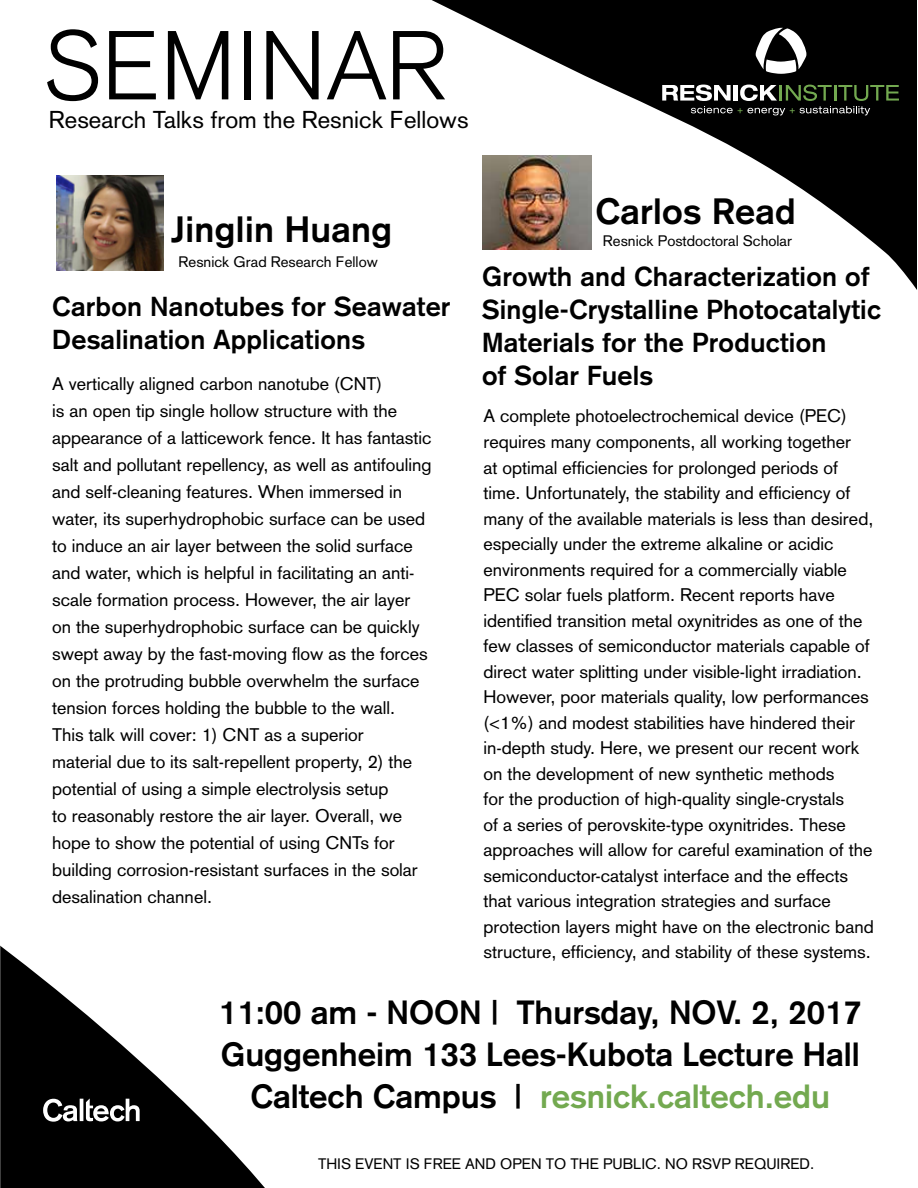
<style>
.page{position:relative;width:918px;height:1188px;background:#fff}
.page>*{position:absolute;margin:0;border:0;box-sizing:border-box;transform-origin:0 0}
.t1{font:300 96px "Akzidenz Grotesk";letter-spacing:.01em;color:#000}
.t2{font:700 36px "Akzidenz Grotesk";letter-spacing:.01em;color:#000}
.t3{font:700 33px/42px "Akzidenz Grotesk";color:#000;text-align:center}
.t4{font:700 27px/33px "Akzidenz Grotesk";letter-spacing:.01em;color:#000}
.t5{font:24px "Akzidenz Grotesk";color:#000}
.t6{font:18px/25.5px "Akzidenz Grotesk";color:#000}
.t7{font:15px "Akzidenz Grotesk";color:#000}
.s1{color:#73a950}
</style>
<div class="page">
<svg style="left:431px;top:0;width:486px;height:290px"></svg>
<svg style="left:0;top:945px;width:265px;height:243px;fill:#000"></svg>
<svg style="left:662px;top:85px;width:237px;height:30px;background:#3c4139"></svg>
<svg style="left:756px;top:28px;width:50px;height:46px"></svg>
<svg style="left:43px;top:1098px;width:97px;height:24px"></svg>
<img style="left:482px;top:155px;width:109px;height:95px">
<img style="left:56px;top:176px;width:108px;height:94px">
<h1 class="t1" style="left:43px;top:10px;width:404px">SEMINAR</h1>
<h3 class="t5" style="left:49px;top:105px;width:421px">Research Talks from the Resnick Fellows</h3>
<h2 class="t2" style="left:171px;top:208px;width:223px">Jinglin Huang</h2>
<p class="t7" style="left:179px;top:253px;width:201px">Resnick Grad Research Fellow</p>
<h3 class="t4" style="left:52px;top:290px;width:400px">Carbon Nanotubes for Seawater<br>Desalination Applications</h3>
<p class="t6" style="left:52px;top:371px;width:331px">A vertically aligned carbon nanotube (CNT)</p>
<h2 class="t2" style="left:595px;top:190px;width:202px">Carlos Read</h2>
<p class="t7" style="left:603px;top:232px;width:191px">Resnick Postdoctoral Scholar</p>
<h3 class="t4" style="left:482px;top:259px;width:400px">Growth and Characterization of<br>Single-Crystalline Photocatalytic<br>Materials for the Production</h3>
<h3 class="t4" style="left:482px;top:358px;width:173px">of Solar Fuels</h3>
<p class="t6" style="left:52px;top:397px;width:381px;line-height:27px">is an open tip single hollow structure with the appearance of a latticework fence. It has fantastic salt and pollutant repellency, as well as antifouling and self-cleaning features. When immersed in water, its superhydrophobic surface can be used to induce an air layer between the solid surface and water, which is helpful in facilitating an anti&shy;scale formation process. However, the air layer on the superhydrophobic surface can be quickly swept away by the fast-moving flow as the forces on the protruding bubble overwhelm the surface tension forces holding the bubble to the wall.<br>This talk will cover: 1) CNT as a superior<br>material due to its salt-repellent property, 2) the potential of using a simple electrolysis setup<br>to reasonably restore the air layer. Overall, we hope to show the potential of using CNTs for building corrosion-resistant surfaces in the solar desalination channel.</p>
<p class="t6" style="left:484px;top:403px;width:392px">A complete photoelectrochemical device (PEC) requires many components, all working together<br>at optimal efficiencies for prolonged periods of time. Unfortunately, the stability and efficiency of many of the available materials is less than desired, especially under the extreme alkaline or acidic environments required for a commercially viable PEC solar fuels platform. Recent reports have identified transition metal oxynitrides as one of the few classes of semiconductor materials capable of direct water splitting under visible-light irradiation.<br>However, poor materials quality, low performances (&lt;1%) and modest stabilities have hindered their in-depth study. Here, we present our recent work on the development of new synthetic methods<br>for the production of high-quality single-crystals<br>of a series of perovskite-type oxynitrides. These approaches will allow for careful examination of the semiconductor-catalyst interface and the effects that various integration strategies and surface protection layers might have on the electronic band structure, efficiency, and stability of these systems.</p>
<h3 class="t3" style="left:219px;top:991px;width:644px">11:00 am - NOON | Thursday, NOV. 2, 2017<br>Guggenheim 133 Lees-Kubota Lecture Hall<br>Caltech Campus | <span class="s1">resnick.caltech.edu</span></h3>
<p class="t7" style="left:318px;top:1155px;width:498px">THIS EVENT IS FREE AND OPEN TO THE PUBLIC. NO RSVP REQUIRED.</p>
</div>
